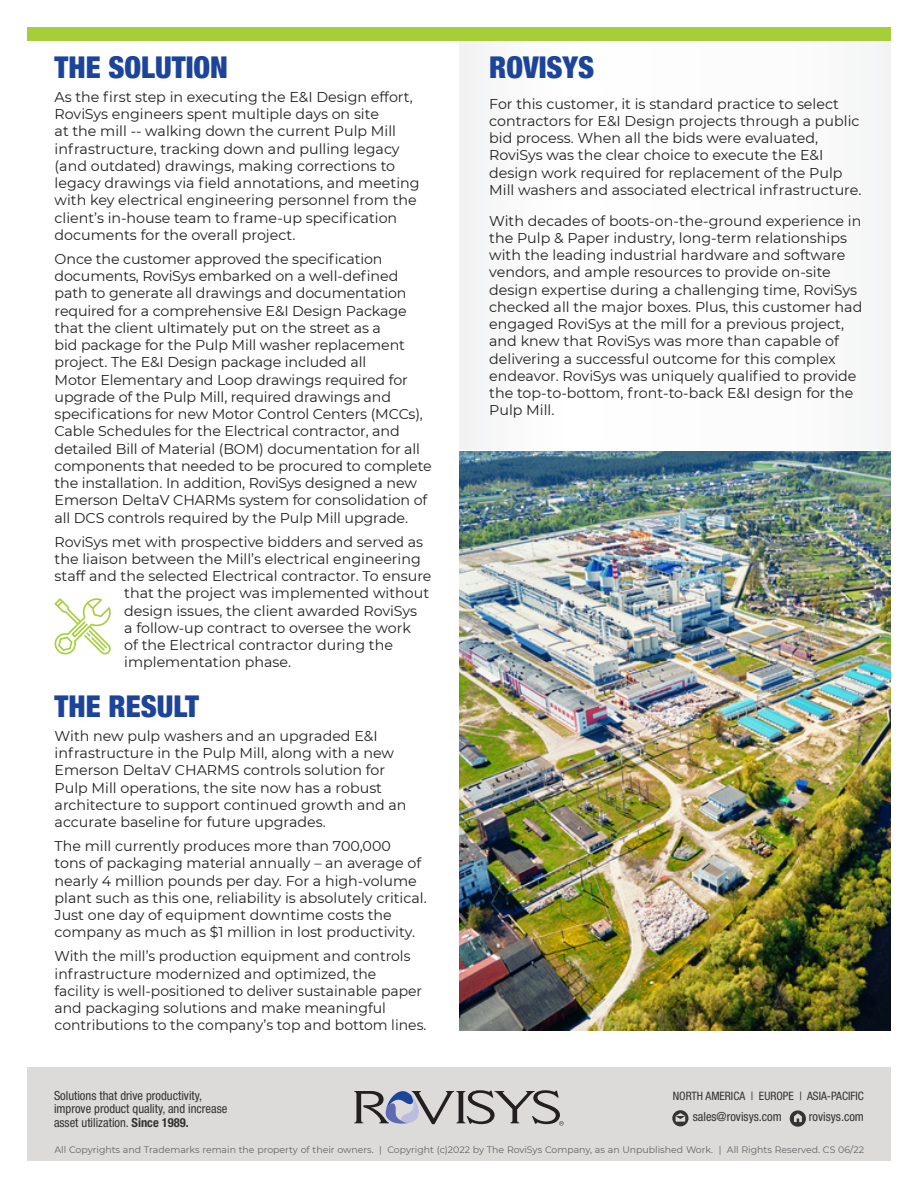
<style>
.page{position:relative;width:918px;height:1188px;background:#fff}
.page>*{position:absolute;margin:0;border:0;box-sizing:border-box;transform-origin:0 0}
.t1{font:900 condensed 30px "Helvetica Neue";color:#1d449b}
.t2{font:14.25px/17.2px "Montserrat";color:#231f20}
.t3{font:condensed 12.6px/13.5px "Helvetica Neue";color:#323332}
.t4{font:condensed 11.7px "Helvetica Neue";color:#323332}
.t5{font:9.3px "Montserrat";color:#636366}
.s1{font-weight:700}
</style>
<div class="page">
<img style="left:459px;top:452px;width:432px;height:578px">
<div style="left:27px;top:27px;width:864px;height:13px;background:#a6ce39"></div>
<svg style="left:55px;top:598px;width:56px;height:56px"></svg>
<div style="left:27px;top:1067px;width:864px;height:94px;background:#dcdbda"></div>
<svg style="left:354px;top:1090px;width:210px;height:36px"></svg>
<svg style="left:790px;top:1110px;width:16px;height:17px"></svg>
<svg style="left:672px;top:1110px;width:16px;height:16px"></svg>
<p class="t1" style="left:55px;top:42px;width:175px">THE SOLUTION</p>
<p class="t2" style="left:55px;top:88px;width:367px">As the first step in executing the E&amp;I Design effort, RoviSys engineers spent multiple days on site<br>at the mill -- walking down the current Pulp Mill infrastructure, tracking down and pulling legacy (and outdated) drawings, making corrections to legacy drawings via field annotations, and meeting with key electrical engineering personnel from the client’s in-house team to frame-up specification documents for the overall project.</p>
<p class="t2" style="left:55px;top:250px;width:379px">Once the customer approved the specification documents, RoviSys embarked on a well-defined path to generate all drawings and documentation required for a comprehensive E&amp;I Design Package that the client ultimately put on the street as a<br>bid package for the Pulp Mill washer replacement project. The E&amp;I Design package included all<br>Motor Elementary and Loop drawings required for upgrade of the Pulp Mill, required drawings and specifications for new Motor Control Centers (MCCs), Cable Schedules for the Electrical contractor, and detailed Bill of Material (BOM) documentation for all components that needed to be procured to complete the installation. In addition, RoviSys designed a new Emerson DeltaV CHARMs system for consolidation of all DCS controls required by the Pulp Mill upgrade.</p>
<p class="t2" style="left:55px;top:532px;width:370px">RoviSys met with prospective bidders and served as</p>
<p class="t2" style="left:55px;top:550px;width:368px">the liaison between the Mill’s electrical engineering</p>
<p class="t2" style="left:55px;top:567px;width:378px">staff and the selected Electrical contractor. To ensure</p>
<p class="t2" style="left:124px;top:584px;width:306px">that the project was implemented without</p>
<p class="t2" style="left:124px;top:601px;width:294px">design issues, the client awarded RoviSys</p>
<p class="t2" style="left:124px;top:619px;width:288px">a follow-up contract to oversee the work</p>
<p class="t2" style="left:124px;top:636px;width:270px">of the Electrical contractor during the</p>
<p class="t2" style="left:124px;top:653px;width:168px">implementation phase.</p>
<p class="t1" style="left:55px;top:681px;width:146px">THE RESULT</p>
<p class="t2" style="left:55px;top:727px;width:354px">With new pulp washers and an upgraded E&amp;I infrastructure in the Pulp Mill, along with a new Emerson DeltaV CHARMS controls solution for Pulp Mill operations, the site now has a robust architecture to support continued growth and an accurate baseline for future upgrades.</p>
<p class="t2" style="left:55px;top:837px;width:374px">The mill currently produces more than 700,000<br>tons of packaging material annually – an average of nearly 4 million pounds per day. For a high-volume plant such as this one, reliability is absolutely critical.<br>Just one day of equipment downtime costs the company as much as $1 million in lost productivity.</p>
<p class="t2" style="left:55px;top:947px;width:373px">With the mill’s production equipment and controls infrastructure modernized and optimized, the<br>facility is well-positioned to deliver sustainable paper and packaging solutions and make meaningful contributions to the company’s top and bottom lines.</p>
<p class="t1" style="left:489px;top:42px;width:107px">ROVISYS</p>
<p class="t2" style="left:489px;top:94px;width:374px">For this customer, it is standard practice to select contractors for E&amp;I Design projects through a public bid process. When all the bids were evaluated, RoviSys was the clear choice to execute the E&amp;I design work required for replacement of the Pulp Mill washers and associated electrical infrastructure.</p>
<p class="t2" style="left:489px;top:211px;width:375px">With decades of boots-on-the-ground experience in the Pulp &amp; Paper industry, long-term relationships with the leading industrial hardware and software vendors, and ample resources to provide on-site design expertise during a challenging time, RoviSys checked all the major boxes. Plus, this customer had engaged RoviSys at the mill for a previous project, and knew that RoviSys was more than capable of delivering a successful outcome for this complex endeavor. RoviSys was uniquely qualified to provide the top-to-bottom, front-to-back E&amp;I design for the Pulp Mill.</p>
<p class="t3" style="left:54px;top:1089px;width:175px">Solutions that drive productivity, improve product quality, and increase asset utilization. <span class="s1">Since 1989.</span></p>
<p class="t4" style="left:673px;top:1089px;width:193px">NORTH AMERICA | EUROPE | ASIA-PACIFIC</p>
<p class="t3" style="left:693px;top:1110px;width:91px">sales@rovisys.com</p>
<p class="t3" style="left:809px;top:1110px;width:57px">rovisys.com</p>
<p class="t5" style="left:55px;top:1143px;width:811px">All Copyrights and Trademarks remain the property of their owners. | Copyright (c)2022 by The RoviSys Company, as an Unpublished Work. | All Rights Reserved. CS 06/22</p>
</div>
